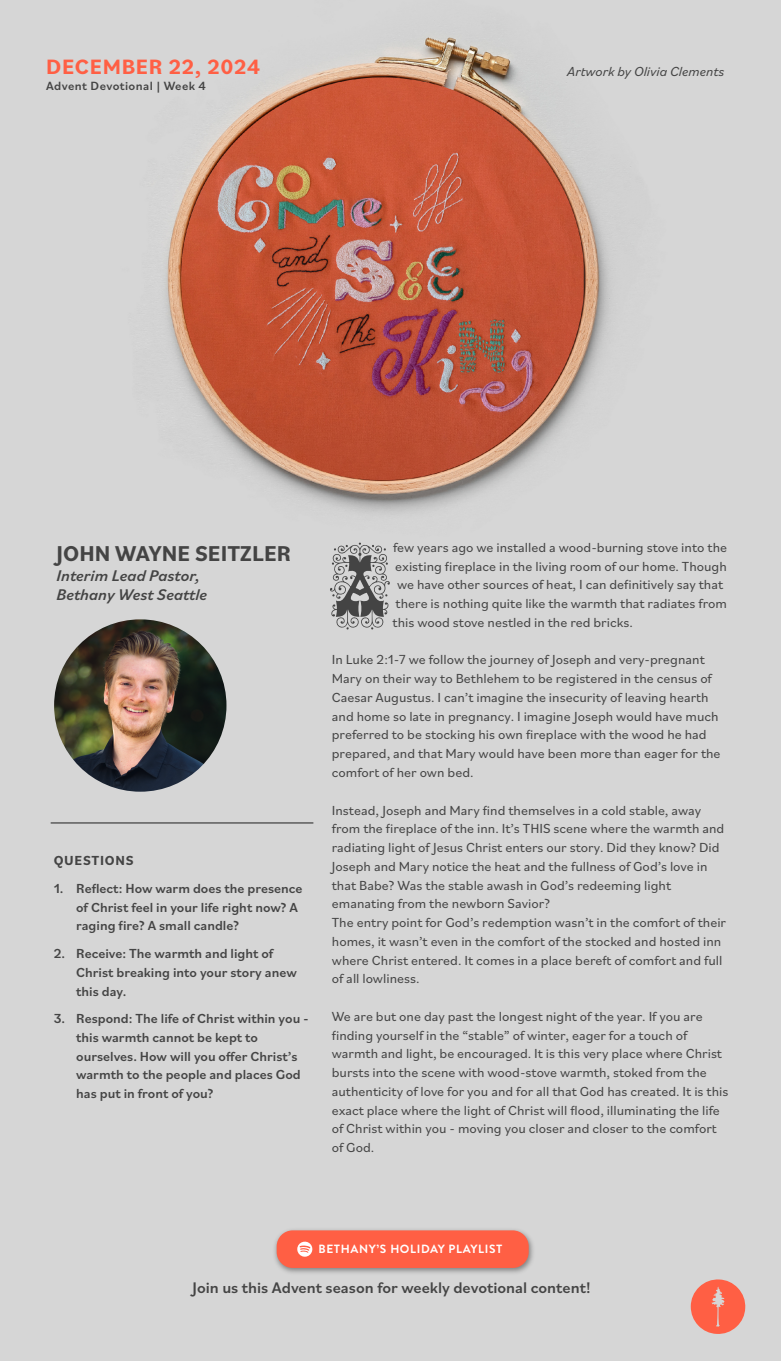
<style>
.page{position:relative;width:781px;height:1361px;background:#fff}
.page>*{position:absolute;margin:0;border:0;box-sizing:border-box;transform-origin:0 0}
.t1{font:700 22.5px "Bilo";color:#444}
.t2{font:700 21.75px "Bilo";letter-spacing:.03em;color:#ff5f44}
.t3{font:italic 500 16.25px/19.5px "Bilo";color:#444}
.t4{font:500 16.12px "Bilo";color:#444}
.t5{font:13.75px/18.8px "Bilo";color:#444}
.t6{font:500 13.75px/18.8px "Bilo";color:#444}
.t7{font:italic 13.75px "Bilo";color:#444}
.t8{font:700 13.75px "Bilo";letter-spacing:.05em;color:#444}
.t9{font:500 12.5px "Bilo";letter-spacing:.03em;color:#444}
.t10{font:700 11.88px "Brandon Text";letter-spacing:.05em;color:#fff}
</style>
<div class="page">
<img style="left:0;top:0;width:780px;height:1232px">
<svg style="left:329px;top:542px;width:61px;height:88px;background:#9e9e9e"></svg>
<div style="left:0;top:1232px;width:780px;height:128px;background:#d6d6d6"></div>
<svg style="left:690px;top:1279px;width:55px;height:55px"></svg>
<img style="left:270px;top:1225px;width:267px;height:48px">
<div style="left:276px;top:1230px;width:252px;height:37px;background:#ff5f44;border-radius:16px"></div>
<svg style="left:297px;top:1241px;width:16px;height:15px"></svg>
<img style="left:54px;top:619px;width:172px;height:172px;border-radius:86px">
<hr style="left:51px;top:822px;width:262px;height:1px;background:#444">
<h2 class="t2" style="left:46px;top:52px;width:215px">DECEMBER 22, 2024</h2>
<p class="t9" style="left:46px;top:77px;width:161px">Advent Devotional | Week 4</p>
<p class="t7" style="left:567px;top:62px;width:158px">Artwork by Olivia Clements</p>
<h1 class="t1" style="left:56px;top:538px;width:236px">JOHN WAYNE SEITZLER</h1>
<p class="t3" style="left:56px;top:565px;width:152px">Interim Lead Pastor,<br>Bethany West Seattle</p>
<p class="t8" style="left:54px;top:851px;width:81px">QUESTIONS</p>
<p class="t6" style="left:76px;top:878px;width:228px;text-indent:-22px">1. Reflect: How warm does the presence of Christ feel in your life right now? A raging fire? A small candle?</p>
<p class="t6" style="left:76px;top:943px;width:222px;text-indent:-22px">2. Receive: The warmth and light of<br>Christ breaking into your story anew this day.</p>
<p class="t6" style="left:76px;top:1008px;width:234px;text-indent:-22px">3. Respond: The life of Christ within you - this warmth cannot be kept to ourselves. How will you offer Christ’s warmth to the people and places God has put in front of you?</p>
<p class="t5" style="left:393px;top:537px;width:335px">few years ago we installed a wood-burning stove into the</p>
<p class="t5" style="left:395px;top:556px;width:333px">existing fireplace in the living room of our home. Though</p>
<p class="t5" style="left:397px;top:574px;width:327px">we have other sources of heat, I can definitively say that</p>
<p class="t5" style="left:395px;top:593px;width:333px">there is nothing quite like the warmth that radiates from</p>
<p class="t5" style="left:392px;top:612px;width:242px">this wood stove nestled in the red bricks.</p>
<p class="t5" style="left:332px;top:649px;width:390px">In Luke 2:1-7 we follow the journey of Joseph and very-pregnant Mary on their way to Bethlehem to be registered in the census of Caesar Augustus. I can’t imagine the insecurity of leaving hearth and home so late in pregnancy. I imagine Joseph would have much preferred to be stocking his own fireplace with the wood he had prepared, and that Mary would have been more than eager for the comfort of her own bed.</p>
<p class="t5" style="left:332px;top:799px;width:396px">Instead, Joseph and Mary find themselves in a cold stable, away from the fireplace of the inn. It’s THIS scene where the warmth and radiating light of Jesus Christ enters our story. Did they know? Did Joseph and Mary notice the heat and the fullness of God’s love in that Babe? Was the stable awash in God’s redeeming light emanating from the newborn Savior?<br>The entry point for God’s redemption wasn’t in the comfort of their homes, it wasn’t even in the comfort of the stocked and hosted inn where Christ entered. It comes in a place bereft of comfort and full of all lowliness.</p>
<p class="t5" style="left:332px;top:1006px;width:398px">We are but one day past the longest night of the year. If you are finding yourself in the “stable” of winter, eager for a touch of warmth and light, be encouraged. It is this very place where Christ bursts into the scene with wood-stove warmth, stoked from the authenticity of love for you and for all that God has created. It is this exact place where the light of Christ will flood, illuminating the life of Christ within you - moving you closer and closer to the comfort of God.</p>
<p class="t10" style="left:318px;top:1240px;width:185px">BETHANY’S HOLIDAY PLAYLIST</p>
<p class="t4" style="left:192px;top:1276px;width:399px">Join us this Advent season for weekly devotional content!</p>
</div>
